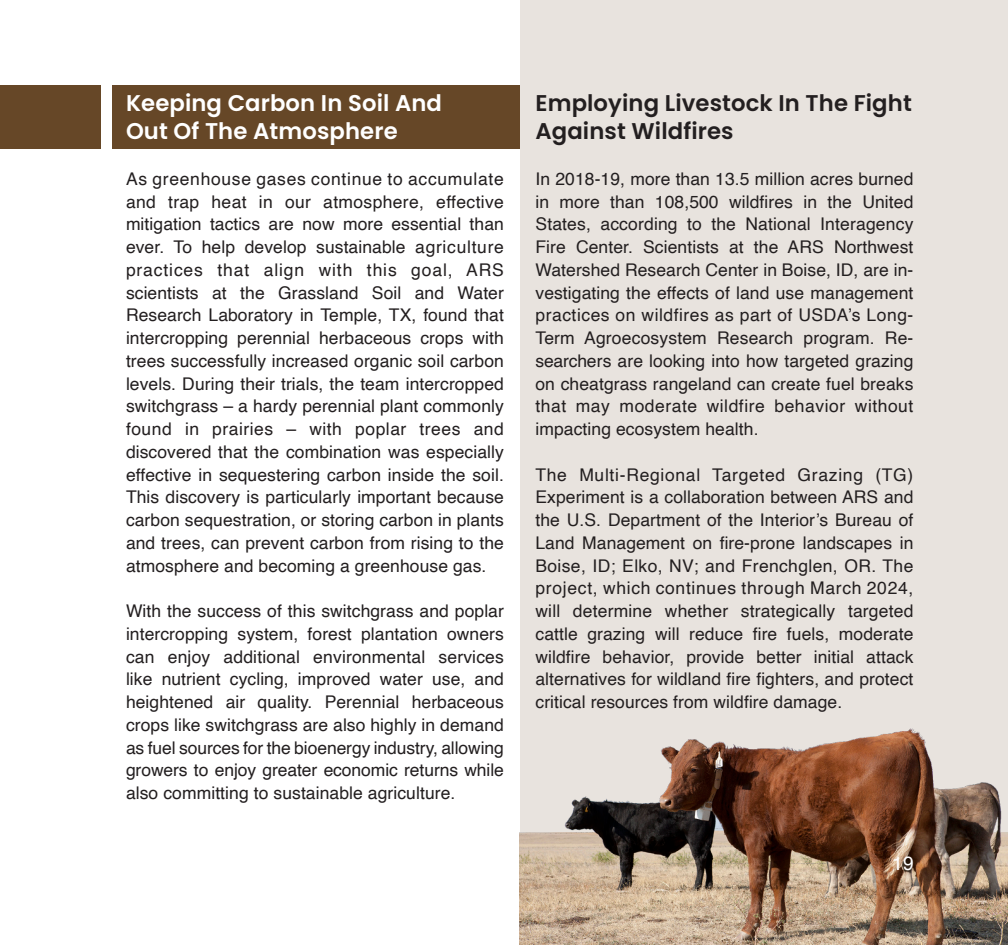
<style>
.page{position:relative;width:1008px;height:945px;background:#fff}
.page>*{position:absolute;margin:0;border:0;box-sizing:border-box;transform-origin:0 0}
.t1{font:600 22.75px/28px "Poppins";letter-spacing:.005em;color:#231f20}
.t2{font:600 22.75px "Poppins";letter-spacing:.005em;color:#fff}
.t3{font:19.25px "Helvetica";color:#fff}
.t4{font:17.5px/22.8px "Helvetica";letter-spacing:.005em;color:#231f20;text-align:justify}
.t5{font:17.5px "Helvetica";letter-spacing:.04em;color:#231f20}
</style>
<div class="page">
<div style="left:520px;top:0;width:488px;height:945px;background:#e8e3de"></div>
<img style="left:520px;top:728px;width:488px;height:217px">
<div style="left:0;top:86px;width:520px;height:63px;background:#664727"></div>
<div style="left:102px;top:86px;width:10px;height:63px;background:#fff"></div>
<p class="t2" style="left:126px;top:90px;width:318px">Keeping Carbon In Soil And</p>
<p class="t2" style="left:126px;top:118px;width:273px">Out Of The Atmosphere</p>
<p class="t5" style="left:126px;top:165px;width:379px">As greenhouse gases continue to accumulate</p>
<p class="t4" style="left:126px;top:191px;width:379px">and trap heat in our atmosphere, effective mitigation tactics are now more essential than ever. To help develop sustainable agriculture practices that align with this goal, ARS scientists at the Grassland Soil and Water Research Laboratory in Temple, TX, found that intercropping perennial herbaceous crops with trees successfully increased organic soil carbon levels. During their trials, the team intercropped switchgrass – a hardy perennial plant commonly found in prairies – with poplar trees and discovered that the combination was especially effective in sequestering carbon inside the soil.<br>This discovery is particularly important because carbon sequestration, or storing carbon in plants and trees, can prevent carbon from rising to the atmosphere and becoming a greenhouse gas.</p>
<p class="t4" style="left:126px;top:600px;width:379px">With the success of this switchgrass and poplar intercropping system, forest plantation owners can enjoy additional environmental services like nutrient cycling, improved water use, and heightened air quality. Perennial herbaceous crops like switchgrass are also highly in demand as fuel sources for the bioenergy industry, allowing growers to enjoy greater economic returns while also committing to sustainable agriculture.</p>
<p class="t1" style="left:536px;top:90px;width:378px">Employing Livestock In The Fight<br>Against Wildfires</p>
<p class="t4" style="left:536px;top:168px;width:379px">In 2018-19, more than 13.5 million acres burned in more than 108,500 wildfires in the United States, according to the National Interagency Fire Center. Scientists at the ARS Northwest Watershed Research Center in Boise, ID, are in&shy;vestigating the effects of land use management practices on wildfires as part of USDA’s Long-</p>
<p class="t4" style="left:536px;top:327px;width:379px">Term Agroecosystem Research program. Re&shy;searchers are looking into how targeted grazing on cheatgrass rangeland can create fuel breaks that may moderate wildfire behavior without impacting ecosystem health.</p>
<p class="t4" style="left:536px;top:464px;width:379px">The Multi-Regional Targeted Grazing (TG)<br>Experiment is a collaboration between ARS and the U.S. Department of the Interior’s Bureau of Land Management on fire-prone landscapes in Boise, ID; Elko, NV; and Frenchglen, OR. The project, which continues through March 2024,</p>
<p class="t4" style="left:536px;top:600px;width:379px">will determine whether strategically targeted cattle grazing will reduce fire fuels, moderate wildfire behavior, provide better initial attack alternatives for wildland fire fighters, and protect critical resources from wildfire damage.</p>
<p class="t3" style="left:892px;top:848px;width:23px">19</p>
</div>
